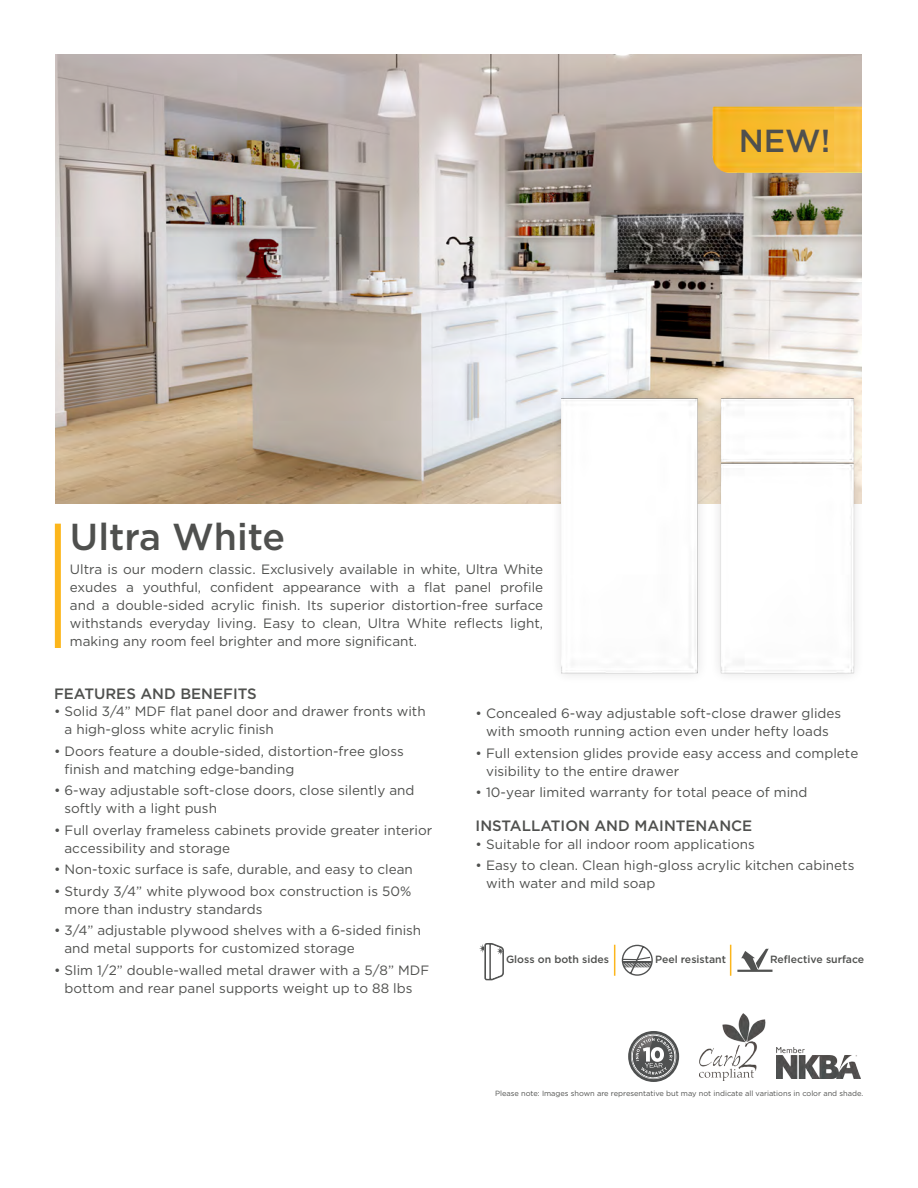
<style>
.page{position:relative;width:918px;height:1188px;background:#fff}
.page>*{position:absolute;margin:0;border:0;box-sizing:border-box;transform-origin:0 0}
.t1{font:500 37.5px "Gotham";color:#4f504e}
.t2{font:500 31.8px "Gotham";color:#4f504e}
.t3{font:500 15px "Gotham";color:#4f504e}
.t4{font:13.5px/18px "Gotham";color:#4f504e}
.t5{font:500 10.5px "Gotham";color:#4f504e}
.t6{font:7.5px "Gotham";letter-spacing:-.005em;color:#4f504e}
</style>
<div class="page">
<img style="left:56px;top:55px;width:806px;height:448px">
<svg style="left:479px;top:943px;width:25px;height:37px"></svg>
<svg style="left:622px;top:945px;width:31px;height:31px"></svg>
<svg style="left:737px;top:949px;width:35px;height:23px"></svg>
<div style="left:550px;top:387px;width:315px;height:297px;background:#231f20;opacity:.15"></div>
<img style="left:562px;top:392px;width:303px;height:292px">
<img style="left:700px;top:1014px;width:66px;height:66px">
<img style="left:777px;top:1047px;width:84px;height:32px">
<svg style="left:628px;top:1031px;width:52px;height:51px"></svg>
<div style="left:55px;top:524px;width:6px;height:124px;background:#fcb61c"></div>
<hr style="left:614px;top:945px;width:1px;height:31px;background:#fcb61c">
<hr style="left:730px;top:945px;width:1px;height:31px;background:#fcb61c">
<img style="left:706px;top:93px;width:156px;height:88px">
<div style="left:862px;top:54px;width:56px;height:473px;background:#fff"></div>
<h1 class="t1" style="left:70px;top:513px;width:217px">Ultra White</h1>
<p class="t4" style="left:70px;top:560px;width:475px;text-align:justify">Ultra is our modern classic. Exclusively available in white, Ultra White exudes a youthful, confident appearance with a flat panel profile and a double-sided acrylic finish. Its superior distortion-free surface withstands everyday living. Easy to clean, Ultra White reflects light, making any room feel brighter and more significant.</p>
<h2 class="t2" style="left:739px;top:119px;width:93px">NEW!</h2>
<p class="t3" style="left:54px;top:683px;width:204px">FEATURES AND BENEFITS</p>
<p class="t4" style="left:65px;top:702px;width:363px;text-indent:-11px">• Solid 3/4” MDF flat panel door and drawer fronts with a high-gloss white acrylic finish</p>
<p class="t4" style="left:65px;top:742px;width:341px;text-indent:-11px">• Doors feature a double-sided, distortion-free gloss finish and matching edge-banding</p>
<p class="t4" style="left:65px;top:781px;width:351px;text-indent:-11px">• 6-way adjustable soft-close doors, close silently and softly with a light push</p>
<p class="t4" style="left:65px;top:821px;width:369px;text-indent:-11px">• Full overlay frameless cabinets provide greater interior accessibility and storage</p>
<p class="t4" style="left:54px;top:860px;width:360px">• Non-toxic surface is safe, durable, and easy to clean</p>
<p class="t4" style="left:65px;top:882px;width:348px;text-indent:-11px">• Sturdy 3/4” white plywood box construction is 50% more than industry standards</p>
<p class="t4" style="left:65px;top:921px;width:358px;text-indent:-11px">• 3/4” adjustable plywood shelves with a 6-sided finish and metal supports for customized storage</p>
<p class="t4" style="left:54px;top:961px;width:377px;text-align:center">• Slim 1/2” double-walled metal drawer with a 5/8” MDF bottom and rear panel supports weight up to 88 lbs</p>
<p class="t4" style="left:476px;top:704px;width:367px;text-align:center">• Concealed 6-way adjustable soft-close drawer glides with smooth running action even under hefty loads</p>
<p class="t4" style="left:486px;top:744px;width:374px;text-indent:-11px">• Full extension glides provide easy access and complete visibility to the entire drawer</p>
<p class="t4" style="left:476px;top:783px;width:333px">• 10-year limited warranty for total peace of mind</p>
<p class="t3" style="left:476px;top:816px;width:278px">INSTALLATION AND MAINTENANCE</p>
<p class="t4" style="left:476px;top:835px;width:281px">• Suitable for all indoor room applications</p>
<p class="t4" style="left:486px;top:856px;width:370px;text-indent:-11px">• Easy to clean. Clean high-gloss acrylic kitchen cabinets with water and mild soap</p>
<p class="t5" style="left:506px;top:953px;width:105px">Gloss on both sides</p>
<p class="t5" style="left:655px;top:953px;width:73px">Peel resistant</p>
<p class="t5" style="left:770px;top:953px;width:96px">Reflective surface</p>
<p class="t6" style="left:495px;top:1089px;width:370px">Please note: Images shown are representative but may not indicate all variations in color and shade.</p>
</div>
